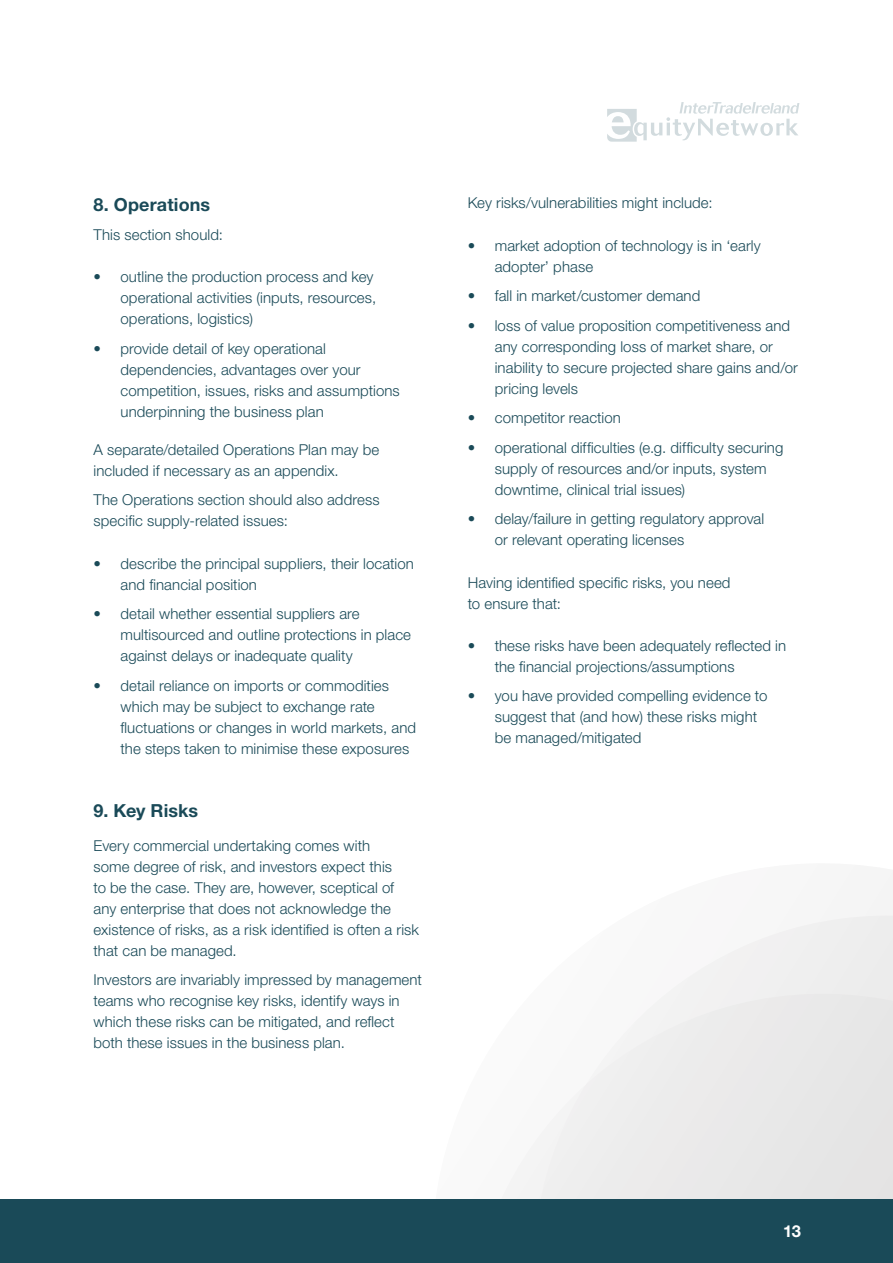
<style>
.page{position:relative;width:893px;height:1263px;background:#fff}
.page>*{position:absolute;margin:0;border:0;box-sizing:border-box;transform-origin:0 0}
.t1{font:700 18px "Helvetica Neue LT Std";letter-spacing:.005em;color:#1a4a58}
.t2{font:700 16.5px "Helvetica Neue LT Std";color:#fff}
.t3{font:300 15px/21px "Helvetica Neue LT Std";letter-spacing:.005em;color:#1a4a58}
</style>
<div class="page">
<div style="left:674px;top:910px;width:219px;height:78px;background:#f1f0f1"></div>
<svg style="left:502px;top:988px;width:391px;height:211px;fill:#ecebeb"></svg>
<div style="left:0;top:1199px;width:893px;height:64px;background:#1a4a58"></div>
<svg style="left:607px;top:102px;width:192px;height:40px"></svg>
<p class="t1" style="left:94px;top:193px;width:118px">8. Operations</p>
<p class="t3" style="left:94px;top:224px;width:131px">This section should:</p>
<p class="t3" style="left:121px;top:266px;width:257px;text-indent:-27px">• outline the production process and key operational activities (inputs, resources, operations, logistics)</p>
<p class="t3" style="left:121px;top:338px;width:281px;text-indent:-27px">• provide detail of key operational dependencies, advantages over your competition, issues, risks and assumptions underpinning the business plan</p>
<p class="t3" style="left:94px;top:439px;width:287px">A separate/detailed Operations Plan may be included if necessary as an appendix.</p>
<p class="t3" style="left:94px;top:489px;width:288px">The Operations section should also address specific supply-related issues:</p>
<p class="t3" style="left:121px;top:552px;width:295px;text-indent:-27px">• describe the principal suppliers, their location and financial position</p>
<p class="t3" style="left:121px;top:603px;width:292px;text-indent:-27px">• detail whether essential suppliers are multisourced and outline protections in place against delays or inadequate quality</p>
<p class="t3" style="left:121px;top:674px;width:297px;text-indent:-27px">• detail reliance on imports or commodities which may be subject to exchange rate fluctuations or changes in world markets, and the steps taken to minimise these exposures</p>
<p class="t1" style="left:94px;top:799px;width:106px">9. Key Risks</p>
<p class="t3" style="left:94px;top:834px;width:327px">Every commercial undertaking comes with<br>some degree of risk, and investors expect this<br>to be the case. They are, however, sceptical of any enterprise that does not acknowledge the existence of risks, as a risk identified is often a risk that can be managed.</p>
<p class="t3" style="left:94px;top:969px;width:330px">Investors are invariably impressed by management teams who recognise key risks, identify ways in which these risks can be mitigated, and reflect both these issues in the business plan.</p>
<p class="t3" style="left:468px;top:192px;width:246px">Key risks/vulnerabilities might include:</p>
<p class="t3" style="left:495px;top:235px;width:267px;text-indent:-27px">• market adoption of technology is in ‘early adopter’ phase</p>
<p class="t3" style="left:468px;top:285px;width:234px">• fall in market/customer demand</p>
<p class="t3" style="left:495px;top:315px;width:305px;text-indent:-27px">• loss of value proposition competitiveness and any corresponding loss of market share, or inability to secure projected share gains and/or pricing levels</p>
<p class="t3" style="left:468px;top:407px;width:155px">• competitor reaction</p>
<p class="t3" style="left:495px;top:437px;width:290px;text-indent:-27px">• operational difficulties (e.g. difficulty securing supply of resources and/or inputs, system downtime, clinical trial issues)</p>
<p class="t3" style="left:495px;top:508px;width:271px;text-indent:-27px">• delay/failure in getting regulatory approval or relevant operating licenses</p>
<p class="t3" style="left:468px;top:571px;width:264px">Having identified specific risks, you need to ensure that:</p>
<p class="t3" style="left:495px;top:635px;width:293px;text-indent:-27px">• these risks have been adequately reflected in the financial projections/assumptions</p>
<p class="t3" style="left:495px;top:685px;width:274px;text-indent:-27px">• you have provided compelling evidence to suggest that (and how) these risks might be managed/mitigated</p>
<p class="t2" style="left:783px;top:1221px;width:19px">13</p>
</div>
